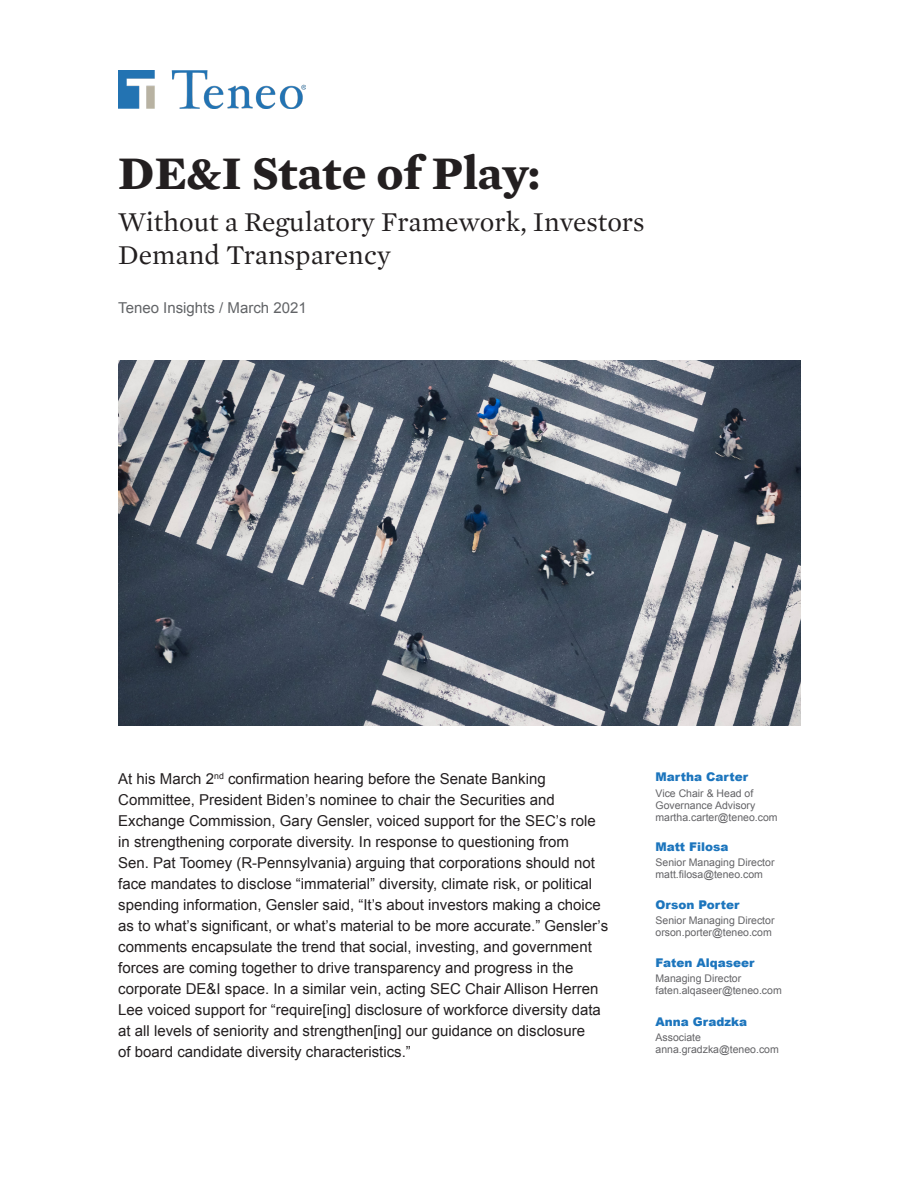
<style>
.page{position:relative;width:918px;height:1188px;background:#fff}
.page>*{position:absolute;margin:0;border:0;box-sizing:border-box;transform-origin:0 0}
.t1{font:700 47.7px "Mercury Text G1";color:#231f20}
.t2{font:27.75px "Mercury Text G1";color:#231f20}
.t3{font:15px/21px "Arial";color:#231f20}
.Date{font:15px "Arial";color:#626467}
.t4{font:900 12px "Arial";color:#1c75bd}
.Author_Info{font:10.5px/12px "Arial";color:#636366}
</style>
<div class="page">
<img style="left:118px;top:361px;width:682px;height:365px">
<img style="left:118px;top:70px;width:188px;height:38px">
<p class="t1" style="left:118px;top:137px;width:423px">DE&amp;I State of Play:</p>
<p class="t2" style="left:118px;top:202px;width:528px">Without a Regulatory Framework, Investors</p>
<p class="t2" style="left:118px;top:235px;width:274px">Demand Transparency</p>
<p class="Date" style="left:118px;top:298px;width:190px">Teneo Insights / March 2021</p>
<p class="t3" style="left:118px;top:768px;width:491px">At his March 2<sup>nd</sup> confirmation hearing before the Senate Banking Committee, President Biden’s nominee to chair the Securities and Exchange Commission, Gary Gensler, voiced support for the SEC’s role in strengthening corporate diversity. In response to questioning from<br>Sen. Pat Toomey (R-Pennsylvania) arguing that corporations should not face mandates to disclose “immaterial” diversity, climate risk, or political spending information, Gensler said, “It’s about investors making a choice as to what’s significant, or what’s material to be more accurate.” Gensler’s comments encapsulate the trend that social, investing, and government forces are coming together to drive transparency and progress in the corporate DE&amp;I space. In a similar vein, acting SEC Chair Allison Herren Lee voiced support for “require[ing] disclosure of workforce diversity data at all levels of seniority and strengthen[ing] our guidance on disclosure<br>of board candidate diversity characteristics.”</p>
<p class="t4" style="left:656px;top:768px;width:94px">Martha Carter</p>
<p class="Author_Info" style="left:656px;top:787px;width:101px">Vice Chair &amp; Head of<br>Governance Advisory</p>
<p class="Author_Info" style="left:656px;top:811px;width:124px">martha.carter@teneo.com</p>
<p class="t4" style="left:656px;top:838px;width:75px">Matt Filosa</p>
<p class="Author_Info" style="left:656px;top:857px;width:121px">Senior Managing Director</p>
<p class="Author_Info" style="left:656px;top:869px;width:109px">matt.filosa@teneo.com</p>
<p class="t4" style="left:656px;top:896px;width:85px">Orson Porter</p>
<p class="Author_Info" style="left:656px;top:915px;width:121px">Senior Managing Director</p>
<p class="Author_Info" style="left:656px;top:927px;width:118px">orson.porter@teneo.com</p>
<p class="t4" style="left:656px;top:954px;width:100px">Faten Alqaseer</p>
<p class="Author_Info" style="left:656px;top:973px;width:87px">Managing Director</p>
<p class="Author_Info" style="left:656px;top:985px;width:128px">faten.alqaseer@teneo.com</p>
<p class="t4" style="left:656px;top:1013px;width:93px">Anna Gradzka</p>
<p class="Author_Info" style="left:656px;top:1031px;width:47px">Associate</p>
<p class="Author_Info" style="left:656px;top:1043px;width:125px">anna.gradzka@teneo.com</p>
</div>
